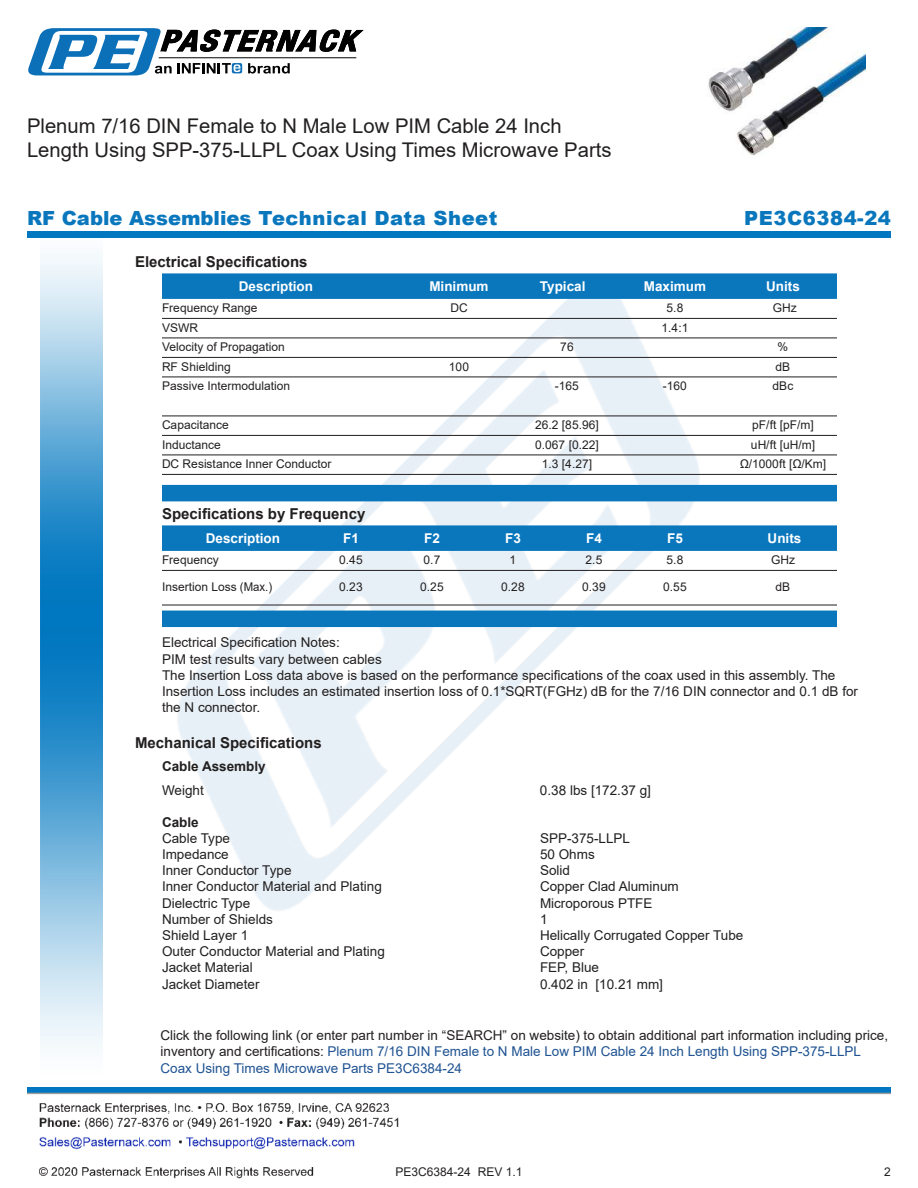
<style>
.page{position:relative;width:918px;height:1188px;background:#fff}
.page>*{position:absolute;margin:0;border:0;box-sizing:border-box;transform-origin:0 0}
.t1{font:20.25px/24.3px "Arial";color:#221f1f}
.t2{font:900 19.5px "Arial";letter-spacing:.01em;color:#0a77bd}
.t3{font:900 19.5px "Arial";letter-spacing:.03em;color:#0a77bd}
.t4{font:700 15px "Arial";color:#221f1f}
.t5{font:13.5px/16.2px "Arial";color:#221f1f}
.t6{font:700 13.5px "Arial";color:#fff}
.t7{font:700 13.5px "Arial";color:#221f1f}
.t8{font:12px "Arial";color:#221f1f}
.s1{color:#1f5392}
</style>
<div class="page">
<img style="left:39px;top:1103px;width:360px;height:76px">
<img style="left:102px;top:255px;width:719px;height:715px">
<img style="left:27px;top:1088px;width:864px;height:7px">
<img style="left:40px;top:237px;width:62px;height:811px">
<div style="left:27px;top:231px;width:864px;height:6px;background:#0177c0"></div>
<svg style="left:28px;top:28px;width:336px;height:47px"></svg>
<div style="left:162px;top:273px;width:675px;height:26px;background:#0a77bd"></div>
<hr style="left:162px;top:318px;width:675px;height:1px;background:#221f1f">
<hr style="left:162px;top:338px;width:675px;height:1px;background:#221f1f">
<hr style="left:162px;top:357px;width:675px;height:1px;background:#221f1f">
<hr style="left:162px;top:377px;width:675px;height:1px;background:#221f1f">
<hr style="left:162px;top:416px;width:675px;height:1px;background:#221f1f">
<hr style="left:162px;top:435px;width:675px;height:1px;background:#221f1f">
<hr style="left:162px;top:455px;width:675px;height:1px;background:#221f1f">
<hr style="left:162px;top:474px;width:675px;height:1px;background:#221f1f">
<div style="left:162px;top:485px;width:675px;height:16px;background:#0a77bd"></div>
<div style="left:162px;top:525px;width:675px;height:26px;background:#0a77bd"></div>
<hr style="left:162px;top:570px;width:675px;height:1px;background:#221f1f">
<hr style="left:162px;top:605px;width:675px;height:1px;background:#221f1f">
<div style="left:162px;top:611px;width:675px;height:16px;background:#0a77bd"></div>
<img style="left:708px;top:27px;width:158px;height:129px">
<h1 class="t1" style="left:27px;top:116px;width:586px">Plenum 7/16 DIN Female to N Male Low PIM Cable 24 Inch<br>Length Using SPP-375-LLPL Coax Using Times Microwave Parts</h1>
<h2 class="t2" style="left:27px;top:207px;width:472px">RF Cable Assemblies Technical Data Sheet</h2>
<h2 class="t3" style="left:744px;top:207px;width:148px">PE3C6384-24</h2>
<p class="t4" style="left:135px;top:252px;width:174px">Electrical Speci昀椀cations</p>
<p class="t6" style="left:239px;top:276px;width:76px">Description</p>
<p class="t6" style="left:429px;top:276px;width:61px">Minimum</p>
<p class="t6" style="left:540px;top:276px;width:47px">Typical</p>
<p class="t6" style="left:644px;top:276px;width:64px">Maximum</p>
<p class="t6" style="left:766px;top:276px;width:35px">Units</p>
<p class="t8" style="left:162px;top:304px;width:97px">Frequency Range</p>
<p class="t8" style="left:450px;top:304px;width:19px">DC</p>
<p class="t8" style="left:667px;top:304px;width:18px">5.8</p>
<p class="t8" style="left:773px;top:304px;width:25px">GHz</p>
<p class="t8" style="left:162px;top:323px;width:37px">VSWR</p>
<p class="t8" style="left:662px;top:323px;width:28px">1.4:1</p>
<p class="t8" style="left:162px;top:343px;width:124px">Velocity of Propagation</p>
<p class="t8" style="left:560px;top:343px;width:15px">76</p>
<p class="t8" style="left:778px;top:343px;width:12px">%</p>
<p class="t8" style="left:162px;top:362px;width:70px">RF Shielding</p>
<p class="t8" style="left:449px;top:362px;width:22px">100</p>
<p class="t8" style="left:776px;top:362px;width:16px">dB</p>
<p class="t8" style="left:162px;top:378px;width:130px">Passive Intermodulation</p>
<p class="t8" style="left:555px;top:382px;width:26px">-165</p>
<p class="t8" style="left:663px;top:382px;width:26px">-160</p>
<p class="t8" style="left:773px;top:382px;width:22px">dBc</p>
<p class="t8" style="left:162px;top:421px;width:68px">Capacitance</p>
<p class="t8" style="left:535px;top:421px;width:65px">26.2 [85.96]</p>
<p class="t8" style="left:752px;top:421px;width:63px">pF/ft [pF/m]</p>
<p class="t8" style="left:162px;top:440px;width:60px">Inductance</p>
<p class="t8" style="left:535px;top:440px;width:65px">0.067 [0.22]</p>
<p class="t8" style="left:751px;top:440px;width:66px">uH/ft [uH/m]</p>
<p class="t8" style="left:162px;top:456px;width:171px">DC Resistance Inner Conductor</p>
<p class="t8" style="left:542px;top:456px;width:52px">1.3 [4.27]</p>
<p class="t8" style="left:740px;top:456px;width:88px">Ω/1000ft [Ω/Km]</p>
<p class="t4" style="left:162px;top:504px;width:205px">Speci昀椀cations by Frequency</p>
<p class="t6" style="left:206px;top:528px;width:76px">Description</p>
<p class="t6" style="left:343px;top:528px;width:17px">F1</p>
<p class="t6" style="left:424px;top:528px;width:17px">F2</p>
<p class="t6" style="left:505px;top:528px;width:17px">F3</p>
<p class="t6" style="left:586px;top:528px;width:17px">F4</p>
<p class="t6" style="left:667px;top:528px;width:17px">F5</p>
<p class="t6" style="left:768px;top:528px;width:35px">Units</p>
<p class="t8" style="left:162px;top:556px;width:58px">Frequency</p>
<p class="t8" style="left:339px;top:556px;width:25px">0.45</p>
<p class="t8" style="left:424px;top:556px;width:18px">0.7</p>
<p class="t8" style="left:510px;top:556px;width:8px">1</p>
<p class="t8" style="left:586px;top:556px;width:18px">2.5</p>
<p class="t8" style="left:667px;top:556px;width:18px">5.8</p>
<p class="t8" style="left:771px;top:556px;width:25px">GHz</p>
<p class="t8" style="left:162px;top:583px;width:112px">Insertion Loss (Max.)</p>
<p class="t8" style="left:339px;top:583px;width:25px">0.23</p>
<p class="t8" style="left:420px;top:583px;width:25px">0.25</p>
<p class="t8" style="left:501px;top:583px;width:25px">0.28</p>
<p class="t8" style="left:582px;top:583px;width:25px">0.39</p>
<p class="t8" style="left:663px;top:583px;width:25px">0.55</p>
<p class="t8" style="left:776px;top:583px;width:16px">dB</p>
<p class="t5" style="left:162px;top:634px;width:698px">Electrical Speci昀椀cation Notes:<br>PIM test results vary between cables<br>The Insertion Loss data above is based on the performance speci昀椀cations of the coax used in this assembly. The Insertion Loss includes an estimated insertion loss of 0.1*SQRT(FGHz) dB for the 7/16 DIN connector and 0.1 dB for the N connector.</p>
<p class="t4" style="left:135px;top:732px;width:188px">Mechanical Speci昀椀cations</p>
<p class="t7" style="left:162px;top:757px;width:105px">Cable Assembly</p>
<p class="t5" style="left:162px;top:784px;width:43px">Weight</p>
<p class="t5" style="left:540px;top:784px;width:113px">0.38 lbs [172.37 g]</p>
<p class="t7" style="left:162px;top:812px;width:38px">Cable</p>
<p class="t5" style="left:162px;top:831px;width:70px">Cable Type</p>
<p class="t5" style="left:540px;top:831px;width:92px">SPP-375-LLPL</p>
<p class="t5" style="left:162px;top:847px;width:68px">Impedance</p>
<p class="t5" style="left:540px;top:847px;width:56px">50 Ohms</p>
<p class="t5" style="left:162px;top:864px;width:131px">Inner Conductor Type</p>
<p class="t5" style="left:540px;top:864px;width:32px">Solid</p>
<p class="t5" style="left:162px;top:880px;width:221px">Inner Conductor Material and Plating</p>
<p class="t5" style="left:540px;top:880px;width:140px">Copper Clad Aluminum</p>
<p class="t5" style="left:162px;top:896px;width:90px">Dielectric Type</p>
<p class="t5" style="left:540px;top:896px;width:114px">Microporous PTFE</p>
<p class="t5" style="left:162px;top:912px;width:113px">Number of Shields</p>
<p class="t5" style="left:540px;top:912px;width:9px">1</p>
<p class="t5" style="left:162px;top:928px;width:88px">Shield Layer 1</p>
<p class="t5" style="left:540px;top:928px;width:205px">Helically Corrugated Copper Tube</p>
<p class="t5" style="left:162px;top:945px;width:224px">Outer Conductor Material and Plating</p>
<p class="t5" style="left:540px;top:945px;width:46px">Copper</p>
<p class="t5" style="left:162px;top:959px;width:92px">Jacket Material</p>
<p class="t5" style="left:540px;top:959px;width:61px">FEP, Blue</p>
<p class="t5" style="left:162px;top:977px;width:99px">Jacket Diameter</p>
<p class="t5" style="left:540px;top:977px;width:125px">0.402 in [10.21 mm]</p>
<p class="t5" style="left:161px;top:1027px;width:729px">Click the following link (or enter part number in “SEARCH” on website) to obtain additional part information including price, inventory and certi昀椀cations: <span class="s1">Plenum 7/16 DIN Female to N Male Low PIM Cable 24 Inch Length Using SPP-375-LLPL<br>Coax Using Times Microwave Parts PE3C6384-24</span></p>
<p class="t8" style="left:396px;top:1167px;width:128px">PE3C6384-24 REV 1.1</p>
<p class="t8" style="left:884px;top:1167px;width:8px">2</p>
</div>
